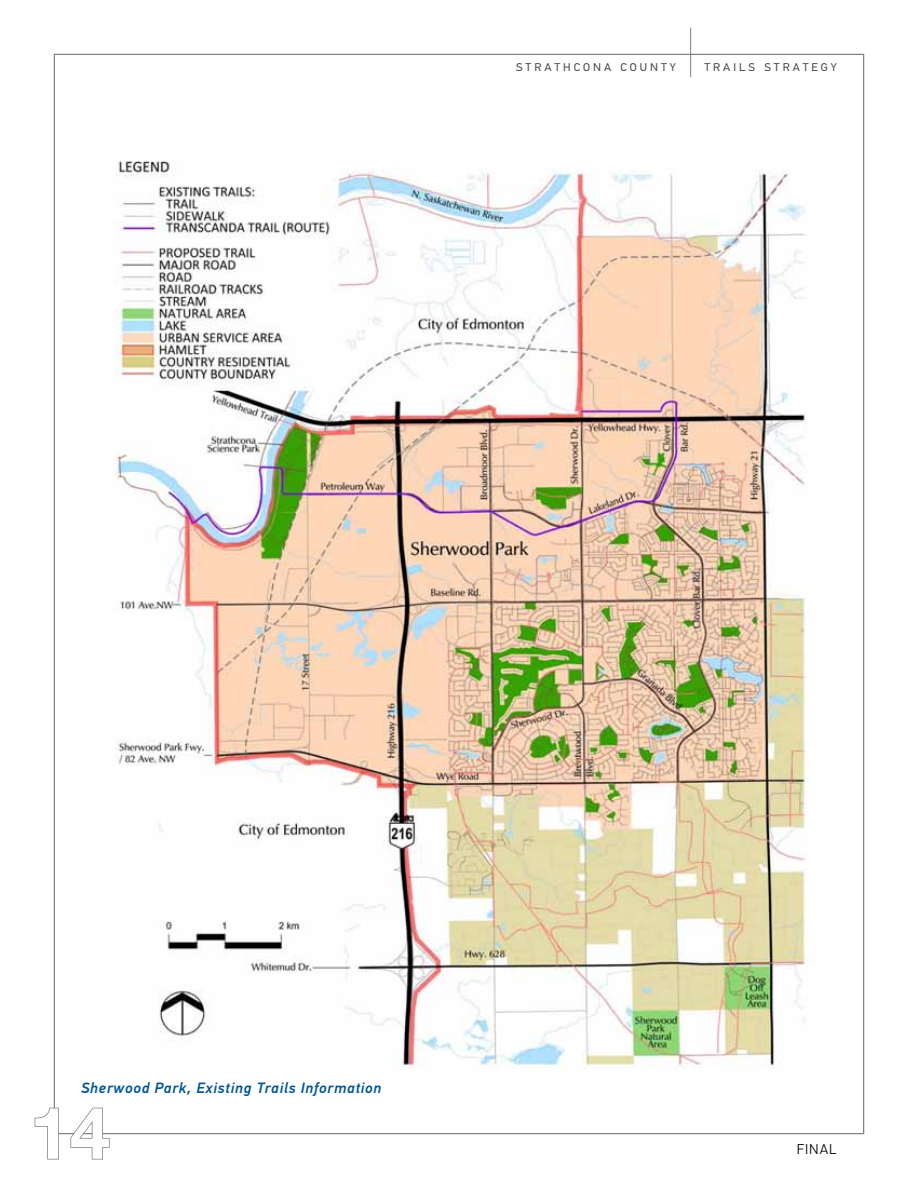
<style>
.page{position:relative;width:918px;height:1188px;background:#fff}
.page>*{position:absolute;margin:0;border:0;box-sizing:border-box;transform-origin:0 0}
.t1{font:700 72px "Helvetica Neue";color:#fff}
.t2{font:italic 500 15px "PF Din Text Pro";letter-spacing:.05em;color:#005695}
.t3{font:300 15px "PF Din Text Pro";letter-spacing:.2em;color:#414042}
.t4{font:300 14.25px "PF Din Text Pro";letter-spacing:.07em;color:#000}
</style>
<div class="page">
<hr style="left:690px;top:28px;width:1px;height:49px;background:#808285">
<svg style="left:34px;top:1107px;width:26px;height:53px"></svg>
<svg style="left:70px;top:1107px;width:40px;height:53px"></svg>
<img style="left:115px;top:161px;width:692px;height:907px">
<p class="t3" style="left:516px;top:57px;width:161px">strathcona county</p>
<p class="t3" style="left:704px;top:57px;width:134px">trails strategy</p>
<p class="t2" style="left:81px;top:1078px;width:302px">Sherwood Park, Existing Trails Information</p>
<h1 class="t1" style="left:30px;top:1089px;width:82px">14</h1>
<p class="t4" style="left:797px;top:1141px;width:42px">FINAl</p>
</div>
